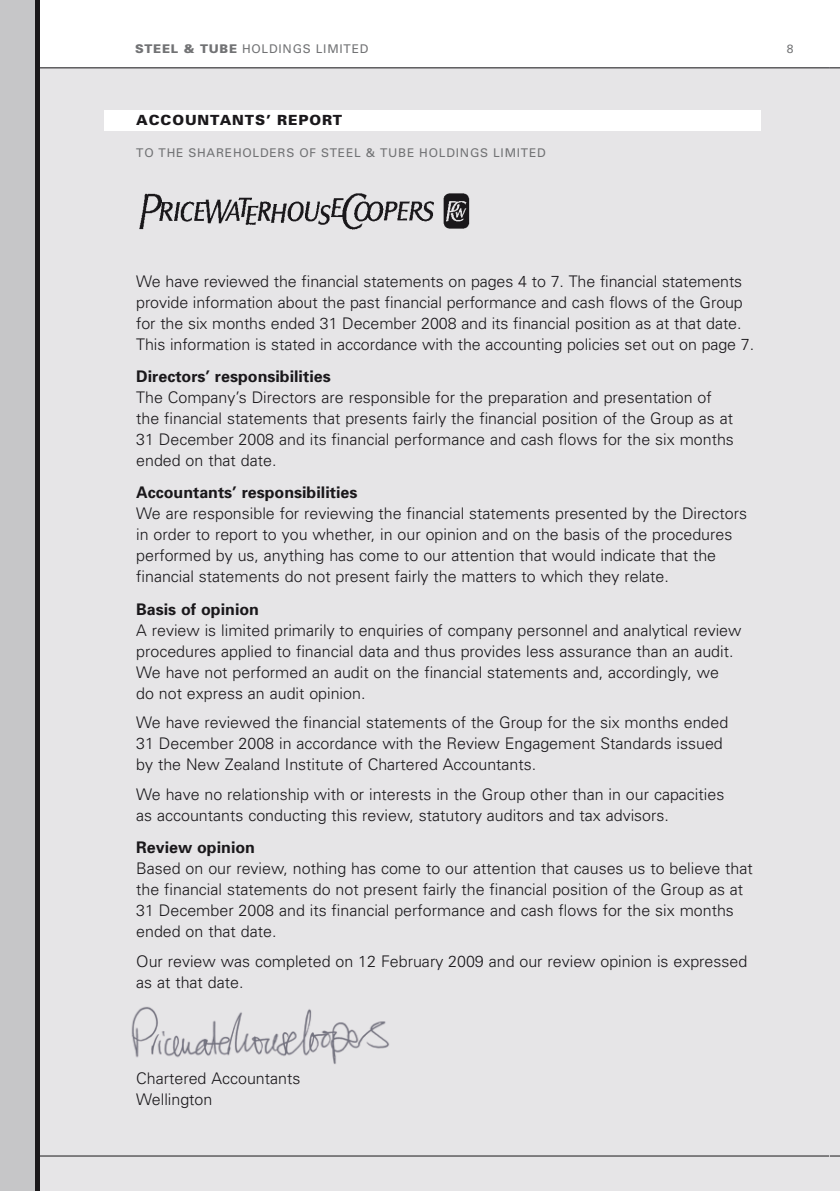
<style>
.page{position:relative;width:840px;height:1191px;background:#fff}
.page>*{position:absolute;margin:0;border:0;box-sizing:border-box;transform-origin:0 0}
.t1{font:300 16px/21px "Univers";color:#1a181b}
.t2{font:700 16px "Univers";color:#1a181b}
.t3{font:900 14px "Univers";color:#1a181b}
.t4{font:12px "Univers";letter-spacing:.065em;color:#717274}
.s1{font-weight:900}
</style>
<div class="page">
<div style="left:20px;top:68px;width:809px;height:1123px;background:#e6e5e7"></div>
<hr style="left:4px;top:1155px;width:825px;height:1px;background:#1a181b">
<div style="left:829px;top:68px;width:10px;height:1123px;background:#e6e5e7"></div>
<div style="left:0;top:0;width:36px;height:1191px;background:#c6c6c8"></div>
<hr style="left:38px;top:67px;width:791px;height:1px;background:#1a181b">
<hr style="left:36px;top:0;width:4px;height:1191px;background:#1a181b">
<div style="left:104px;top:110px;width:656px;height:20px;background:#fff"></div>
<img style="left:139px;top:193px;width:331px;height:37px">
<img style="left:131px;top:1007px;width:258px;height:57px">
<p class="t4" style="left:135px;top:41px;width:235px"><span class="s1">STEEL &amp; TUBE</span> HOLDINGS LIMITED</p>
<p class="t4" style="left:786px;top:41px;width:8px">8</p>
<p class="t3" style="left:136px;top:112px;width:13px">ACCOUNTANTS</p>
<p class="t3" style="left:266px;top:112px;width:23px">’ REPORT</p>
<p class="t4" style="left:136px;top:145px;width:32px">TO THE</p>
<p class="t4" style="left:188px;top:145px;width:46px">SHAREHOLDE</p>
<p class="t4" style="left:277px;top:145px;width:61px">RS OF STEEL</p>
<p class="t4" style="left:365px;top:145px;width:73px">&amp; TU BE HOLDINGS</p>
<p class="t4" style="left:493px;top:145px;width:16px">LIMITED</p>
<p class="t1" style="left:136px;top:270px;width:619px">We have reviewed the financial statements on pages 4 to 7. The financial statements provide information about the past financial performance and cash flows of the Group for the six months ended 31 December 2008 and its financial position as at that date.<br>This information is stated in accordance with the accounting policies set out on page 7.</p>
<p class="t2" style="left:136px;top:366px;width:196px">Directors’ responsibilities</p>
<p class="t1" style="left:136px;top:386px;width:599px">The Company’s Directors are responsible for the preparation and presentation of the financial statements that presents fairly the financial position of the Group as at 31 December 2008 and its financial performance and cash flows for the six months ended on that date.</p>
<p class="t2" style="left:136px;top:482px;width:222px">Accountants’ responsibilities</p>
<p class="t1" style="left:136px;top:502px;width:612px">We are responsible for reviewing the financial statements presented by the Directors in order to report to you whether, in our opinion and on the basis of the procedures performed by us, anything has come to our attention that would indicate that the financial statements do not present fairly the matters to which they relate.</p>
<p class="t2" style="left:136px;top:598px;width:124px">Basis of opinion</p>
<p class="t1" style="left:136px;top:619px;width:606px">A review is limited primarily to enquiries of company personnel and analytical review procedures applied to financial data and thus provides less assurance than an audit.<br>We have not performed an audit on the financial statements and, accordingly, we<br>do not express an audit opinion.</p>
<p class="t1" style="left:136px;top:711px;width:593px">We have reviewed the financial statements of the Group for the six months ended<br>31 December 2008 in accordance with the Review Engagement Standards issued by the New Zealand Institute of Chartered Accountants.</p>
<p class="t1" style="left:136px;top:783px;width:589px">We have no relationship with or interests in the Group other than in our capacities as accountants conducting this review, statutory auditors and tax advisors.</p>
<p class="t2" style="left:136px;top:837px;width:120px">Review opinion</p>
<p class="t1" style="left:136px;top:857px;width:617px">Based on our review, nothing has come to our attention that causes us to believe that the financial statements do not present fairly the financial position of the Group as at 31 December 2008 and its financial performance and cash flows for the six months ended on that date.</p>
<p class="t1" style="left:136px;top:950px;width:612px">Our review was completed on 12 February 2009 and our review opinion is expressed as at that date.</p>
<p class="t1" style="left:136px;top:1067px;width:166px">Chartered Accountants<br>Wellington</p>
</div>
